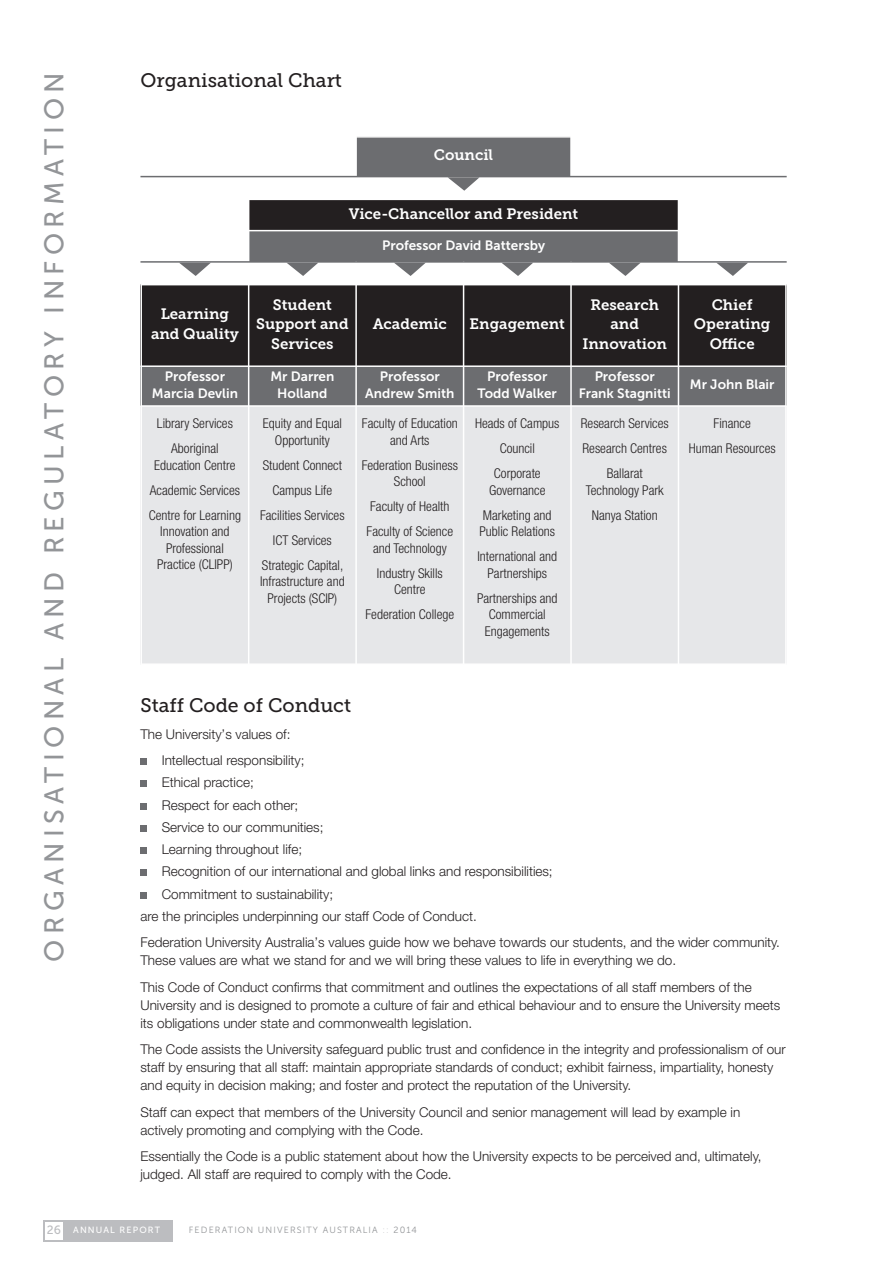
<style>
.page{position:relative;width:893px;height:1263px;background:#fff}
.page>*{position:absolute;margin:0;border:0;box-sizing:border-box;transform-origin:0 0}
.t1{font:27px "Museo Sans 500";letter-spacing:.2em;color:#939598}
.t2{font:19.5px "Museo Slab 500";color:#231f20}
.t3{font:15px/19.5px "Museo Slab 700";color:#fff;text-align:center}
.t4{font:300 13.5px/18px "Helvetica Neue LT";color:#231f20}
.t5{font:300 condensed 13.5px/25px "Helvetica Neue LT";color:#231f20;text-align:center}
.t6{font:13.5px/16.5px "Museo Sans 700";color:#fff;text-align:center}
.t7{font:9px "Museo Sans 300";letter-spacing:.125em;color:#939598}
.t8{font:9px "Museo Sans 500";letter-spacing:.125em;color:#fff}
.s1{font-size:12px;color:#bcbdc0}
.s2{color:#c7c8ca}
</style>
<div class="page">
<div style="left:43px;top:1220px;width:130px;height:22px;background:#bcbdc0"></div>
<div style="left:45px;top:1222px;width:17px;height:17px;background:#fff"></div>
<div style="left:356px;top:136px;width:215px;height:41px;background:#6c6d70"></div>
<svg style="left:448px;top:177px;width:31px;height:14px"></svg>
<div style="left:249px;top:199px;width:429px;height:32px;background:#231f20"></div>
<div style="left:249px;top:231px;width:429px;height:31px;background:#6c6d70"></div>
<svg style="left:179px;top:263px;width:32px;height:13px"></svg>
<svg style="left:287px;top:263px;width:31px;height:13px"></svg>
<svg style="left:394px;top:263px;width:32px;height:13px"></svg>
<svg style="left:502px;top:263px;width:31px;height:13px"></svg>
<svg style="left:609px;top:263px;width:31px;height:13px"></svg>
<svg style="left:717px;top:263px;width:31px;height:13px"></svg>
<div style="left:140px;top:285px;width:109px;height:81px;background:#231f20"></div>
<div style="left:249px;top:285px;width:107px;height:81px;background:#231f20"></div>
<div style="left:356px;top:285px;width:108px;height:81px;background:#231f20"></div>
<div style="left:464px;top:285px;width:107px;height:81px;background:#231f20"></div>
<div style="left:571px;top:285px;width:107px;height:81px;background:#231f20"></div>
<div style="left:678px;top:285px;width:109px;height:81px;background:#231f20"></div>
<div style="left:140px;top:366px;width:109px;height:40px;background:#6c6d70"></div>
<div style="left:249px;top:366px;width:107px;height:40px;background:#6c6d70"></div>
<div style="left:356px;top:366px;width:108px;height:40px;background:#6c6d70"></div>
<div style="left:464px;top:366px;width:107px;height:40px;background:#6c6d70"></div>
<div style="left:571px;top:366px;width:107px;height:40px;background:#6c6d70"></div>
<div style="left:678px;top:366px;width:109px;height:40px;background:#6c6d70"></div>
<div style="left:140px;top:406px;width:109px;height:259px;background:#e6e7e9"></div>
<div style="left:249px;top:406px;width:107px;height:259px;background:#e6e7e9"></div>
<div style="left:356px;top:406px;width:108px;height:259px;background:#e6e7e9"></div>
<div style="left:464px;top:406px;width:107px;height:259px;background:#e6e7e9"></div>
<div style="left:571px;top:406px;width:107px;height:259px;background:#e6e7e9"></div>
<div style="left:678px;top:406px;width:109px;height:259px;background:#e6e7e9"></div>
<hr style="left:140px;top:136px;width:2px;height:529px;background:#fff">
<hr style="left:248px;top:199px;width:1px;height:466px;background:#fff">
<hr style="left:355px;top:136px;width:2px;height:41px;background:#fff">
<hr style="left:355px;top:261px;width:2px;height:404px;background:#fff">
<hr style="left:463px;top:261px;width:1px;height:404px;background:#fff">
<hr style="left:570px;top:136px;width:2px;height:41px;background:#fff">
<hr style="left:570px;top:261px;width:2px;height:404px;background:#fff">
<hr style="left:678px;top:199px;width:1px;height:466px;background:#fff">
<hr style="left:785px;top:136px;width:2px;height:529px;background:#fff">
<hr style="left:140px;top:136px;width:647px;height:2px;background:#fff">
<hr style="left:140px;top:176px;width:647px;height:1px;background:#6c6d70">
<hr style="left:140px;top:199px;width:647px;height:1px;background:#fff">
<hr style="left:140px;top:230px;width:647px;height:1px;background:#fff">
<hr style="left:140px;top:261px;width:647px;height:2px;background:#6c6d70">
<hr style="left:140px;top:365px;width:647px;height:2px;background:#fff">
<hr style="left:140px;top:405px;width:647px;height:2px;background:#fff">
<hr style="left:140px;top:663px;width:647px;height:2px;background:#fff">
<div style="left:140px;top:758px;width:7px;height:7px;background:#6c6d70"></div>
<div style="left:140px;top:780px;width:7px;height:7px;background:#6c6d70"></div>
<div style="left:140px;top:803px;width:7px;height:6px;background:#6c6d70"></div>
<div style="left:140px;top:825px;width:7px;height:7px;background:#6c6d70"></div>
<div style="left:140px;top:847px;width:7px;height:7px;background:#6c6d70"></div>
<div style="left:140px;top:870px;width:7px;height:6px;background:#6c6d70"></div>
<div style="left:140px;top:892px;width:7px;height:6px;background:#6c6d70"></div>
<h1 class="t1" style="left:38px;top:962px;width:891px;rotate:-90deg">ORGANISATIONAL AND REGULATORY INFORMATION</h1>
<h2 class="t2" style="left:140px;top:73px;width:203px">Organisational Chart</h2>
<p class="t3" style="left:434px;top:147px;width:61px">Council</p>
<p class="t3" style="left:349px;top:205px;width:231px">Vice-Chancellor and President</p>
<p class="t6" style="left:382px;top:238px;width:164px">Professor David Battersby</p>
<p class="t3" style="left:151px;top:306px;width:89px">Learning and Quality</p>
<p class="t3" style="left:256px;top:296px;width:94px">Student<br>Support and<br>Services</p>
<p class="t3" style="left:373px;top:316px;width:76px">Academic</p>
<p class="t3" style="left:470px;top:316px;width:97px">Engagement</p>
<p class="t3" style="left:582px;top:296px;width:86px">Research and<br>Innovation</p>
<p class="t3" style="left:694px;top:296px;width:78px">Chief<br>Operating<br>Office</p>
<p class="t6" style="left:152px;top:370px;width:87px">Professor<br>Marcia Devlin</p>
<p class="t6" style="left:270px;top:370px;width:65px">Mr Darren<br>Holland</p>
<p class="t6" style="left:365px;top:370px;width:91px">Professor<br>Andrew Smith</p>
<p class="t6" style="left:478px;top:370px;width:81px">Professor<br>Todd Walker</p>
<p class="t6" style="left:579px;top:370px;width:94px">Professor<br>Frank Stagnitti</p>
<p class="t6" style="left:690px;top:378px;width:86px">Mr John Blair</p>
<p class="t5" style="left:157px;top:412px;width:78px">Library Services<br>Aboriginal</p>
<p class="t5" style="left:149px;top:454px;width:94px">Education Centre<br>Academic Services<br>Centre for Learning</p>
<p class="t5" style="left:157px;top:525px;width:77px;line-height:16.5px">Innovation and<br>Professional<br>Practice (CLIPP)</p>
<p class="t5" style="left:475px;top:412px;width:86px">Heads of Campus<br>Council<br>Corporate</p>
<p class="t5" style="left:483px;top:479px;width:70px">Governance<br>Marketing and</p>
<p class="t5" style="left:477px;top:520px;width:81px;text-align:left">Public Relations<br>International and</p>
<p class="t5" style="left:477px;top:562px;width:82px">Partnerships<br>Partnerships and</p>
<p class="t5" style="left:485px;top:608px;width:66px;line-height:16.5px;text-align:left">Commercial<br>Engagements</p>
<p class="t5" style="left:581px;top:412px;width:89px">Research Services<br>Research Centres<br>Ballarat</p>
<p class="t5" style="left:586px;top:479px;width:79px">Technology Park<br>Nanya Station</p>
<p class="t5" style="left:362px;top:417px;width:97px;line-height:16.5px">Faculty of Education and Arts</p>
<p class="t5" style="left:362px;top:458px;width:98px;line-height:16.5px">Federation Business<br>School</p>
<p class="t5" style="left:367px;top:495px;width:88px;text-align:left">Faculty of Health<br>Faculty of Science</p>
<p class="t5" style="left:373px;top:537px;width:75px;text-align:left">and Technology<br>Industry Skills</p>
<p class="t5" style="left:366px;top:578px;width:90px">Centre<br>Federation College</p>
<p class="t5" style="left:263px;top:417px;width:81px;line-height:16.5px">Equity and Equal<br>Opportunity</p>
<p class="t5" style="left:260px;top:454px;width:86px">Student Connect<br>Campus Life<br>Facilities Services<br>ICT Services<br>Strategic Capital,</p>
<p class="t5" style="left:260px;top:575px;width:86px;line-height:16.5px">Infrastructure and<br>Projects (SCIP)</p>
<p class="t5" style="left:689px;top:412px;width:88px">Finance<br>Human Resources</p>
<h2 class="t2" style="left:140px;top:698px;width:212px">Staff Code of Conduct</h2>
<p class="t4" style="left:162px;top:722px;width:144px;line-height:26.5px;text-indent:-21px">The University’s values of:<br>Intellectual responsibility;</p>
<p class="t4" style="left:162px;top:775px;width:94px">Ethical practice;</p>
<p class="t4" style="left:162px;top:797px;width:138px">Respect for each other;</p>
<p class="t4" style="left:162px;top:819px;width:163px">Service to our communities;</p>
<p class="t4" style="left:162px;top:842px;width:142px">Learning throughout life;</p>
<p class="t4" style="left:162px;top:864px;width:392px">Recognition of our international and global links and responsibilities;</p>
<p class="t4" style="left:162px;top:886px;width:173px">Commitment to sustainability;</p>
<p class="t4" style="left:140px;top:908px;width:338px">are the principles underpinning our staff Code of Conduct.</p>
<p class="t4" style="left:140px;top:935px;width:641px">Federation University Australia’s values guide how we behave towards our students, and the wider community.<br>These values are what we stand for and we will bring these values to life in everything we do.</p>
<p class="t4" style="left:140px;top:979px;width:641px">This Code of Conduct confirms that commitment and outlines the expectations of all staff members of the<br>University and is designed to promote a culture of fair and ethical behaviour and to ensure the University meets its obligations under state and commonwealth legislation.</p>
<p class="t4" style="left:140px;top:1042px;width:647px">The Code assists the University safeguard public trust and confidence in the integrity and professionalism of our staff by ensuring that all staff: maintain appropriate standards of conduct; exhibit fairness, impartiality, honesty and equity in decision making; and foster and protect the reputation of the University.</p>
<p class="t4" style="left:140px;top:1104px;width:601px">Staff can expect that members of the University Council and senior management will lead by example in actively promoting and complying with the Code.</p>
<p class="t4" style="left:140px;top:1149px;width:622px">Essentially the Code is a public statement about how the University expects to be perceived and, ultimately, judged. All staff are required to comply with the Code.</p>
<p class="t8" style="left:47px;top:1225px;width:115px"><span class="s1">26</span> ANNUAL REPORT</p>
<p class="t7" style="left:189px;top:1227px;width:230px">FEDERATION UNIVERSITY AUSTRALIA <span class="s2">::</span> 2014</p>
</div>
